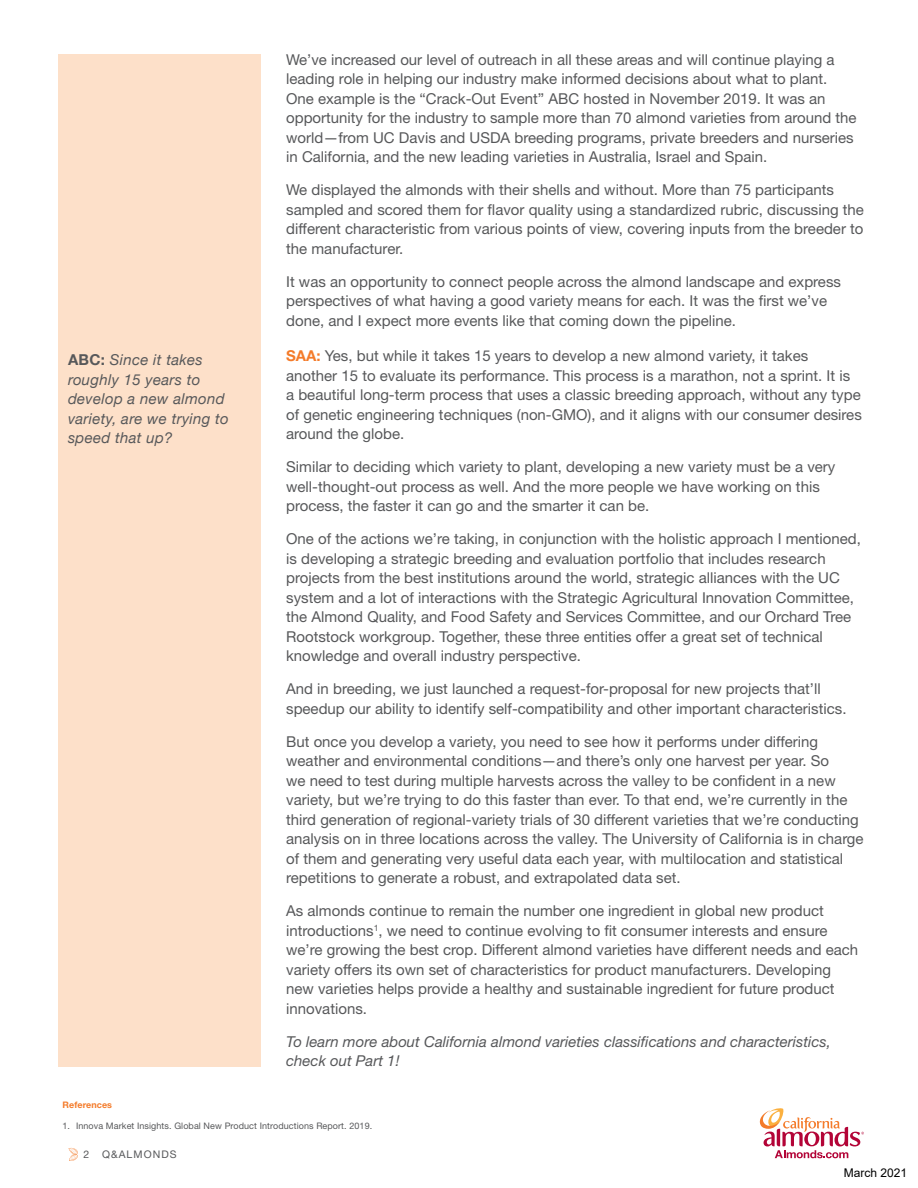
<style>
.page{position:relative;width:918px;height:1188px;background:#fff}
.page>*{position:absolute;margin:0;border:0;box-sizing:border-box;transform-origin:0 0}
.Answer_body{font:15px/19.5px "Helvetica Neue LT Std";color:#57585a}
.Answer_body-2{font:italic 15px/19.5px "Helvetica Neue LT Std";color:#57585a}
.t1{font:italic 15px/19.5px "Helvetica Neue";letter-spacing:.02em;color:#57585a}
.t2{font:12px "Arial";color:#000}
.t3{font:10.5px "Helvetica Neue LT Std";letter-spacing:.1em;color:#57585a}
.t4{font:9px "Helvetica Neue LT Std";letter-spacing:.01em;color:#57585a}
.t5{font:700 9px "Helvetica Neue LT Std";letter-spacing:.01em;color:#f47b2a}
.s1{font-weight:700;font-style:normal}
.s2{font-weight:700;color:#f47b2a}
</style>
<div class="page">
<svg style="left:759px;top:1108px;width:105px;height:50px"></svg>
<svg style="left:68px;top:1148px;width:10px;height:13px"></svg>
<div style="left:58px;top:54px;width:203px;height:1012px;background:#fde0c9"></div>
<p class="t1" style="left:68px;top:351px;width:162px"><span class="s1">ABC:</span> Since it takes roughly 15 years to develop a new almond variety, are we trying to speed that up?</p>
<p class="Answer_body" style="left:286px;top:49px;width:572px">We’ve increased our level of outreach in all these areas and will continue playing a leading role in helping our industry make informed decisions about what to plant.<br>One example is the “Crack-Out Event” ABC hosted in November 2019. It was an opportunity for the industry to sample more than 70 almond varieties from around the world—from UC Davis and USDA breeding programs, private breeders and nurseries in California, and the new leading varieties in Australia, Israel and Spain.</p>
<p class="Answer_body" style="left:286px;top:180px;width:579px">We displayed the almonds with their shells and without. More than 75 participants sampled and scored them for flavor quality using a standardized rubric, discussing the different characteristic from various points of view, covering inputs from the breeder to the manufacturer.</p>
<p class="Answer_body" style="left:286px;top:271px;width:556px">It was an opportunity to connect people across the almond landscape and express perspectives of what having a good variety means for each. It was the first we’ve done, and I expect more events like that coming down the pipeline.</p>
<p class="Answer_body" style="left:286px;top:346px;width:577px"><span class="s2">SAA:</span> Yes, but while it takes 15 years to develop a new almond variety, it takes another 15 to evaluate its performance. This process is a marathon, not a sprint. It is a beautiful long-term process that uses a classic breeding approach, without any type of genetic engineering techniques (non-GMO), and it aligns with our consumer desires around the globe.</p>
<p class="Answer_body" style="left:286px;top:457px;width:551px">Similar to deciding which variety to plant, developing a new variety must be a very well-thought-out process as well. And the more people we have working on this process, the faster it can go and the smarter it can be.</p>
<p class="Answer_body" style="left:286px;top:529px;width:576px">One of the actions we’re taking, in conjunction with the holistic approach I mentioned, is developing a strategic breeding and evaluation portfolio that includes research projects from the best institutions around the world, strategic alliances with the UC system and a lot of interactions with the Strategic Agricultural Innovation Committee, the Almond Quality, and Food Safety and Services Committee, and our Orchard Tree Rootstock workgroup. Together, these three entities offer a great set of technical knowledge and overall industry perspective.</p>
<p class="Answer_body" style="left:286px;top:679px;width:562px">And in breeding, we just launched a request-for-proposal for new projects that’ll speedup our ability to identify self-compatibility and other important characteristics.</p>
<p class="Answer_body" style="left:286px;top:732px;width:579px">But once you develop a variety, you need to see how it performs under differing weather and environmental conditions—and there’s only one harvest per year. So<br>we need to test during multiple harvests across the valley to be confident in a new variety, but we’re trying to do this faster than ever. To that end, we’re currently in the third generation of regional-variety trials of 30 different varieties that we’re conducting analysis on in three locations across the valley. The University of California is in charge of them and generating very useful data each year, with multilocation and statistical repetitions to generate a robust, and extrapolated data set.</p>
<p class="Answer_body" style="left:286px;top:901px;width:574px">As almonds continue to remain the number one ingredient in global new product introductions<sup>1</sup>, we need to continue evolving to fit consumer interests and ensure we’re growing the best crop. Different almond varieties have different needs and each variety offers its own set of characteristics for product manufacturers. Developing new varieties helps provide a healthy and sustainable ingredient for future product innovations.</p>
<p class="Answer_body-2" style="left:286px;top:1032px;width:546px">To learn more about California almond varieties classifications and characteristics, check out Part 1!</p>
<p class="t5" style="left:63px;top:1099px;width:51px">References</p>
<p class="t4" style="left:63px;top:1120px;width:311px">1. Innova Market Insights. Global New Product Introductions Report. 2019.</p>
<p class="t3" style="left:84px;top:1148px;width:95px">2 Q&amp;ALMONDS</p>
<p class="t2" style="left:844px;top:1165px;width:65px">March 2021</p>
</div>
